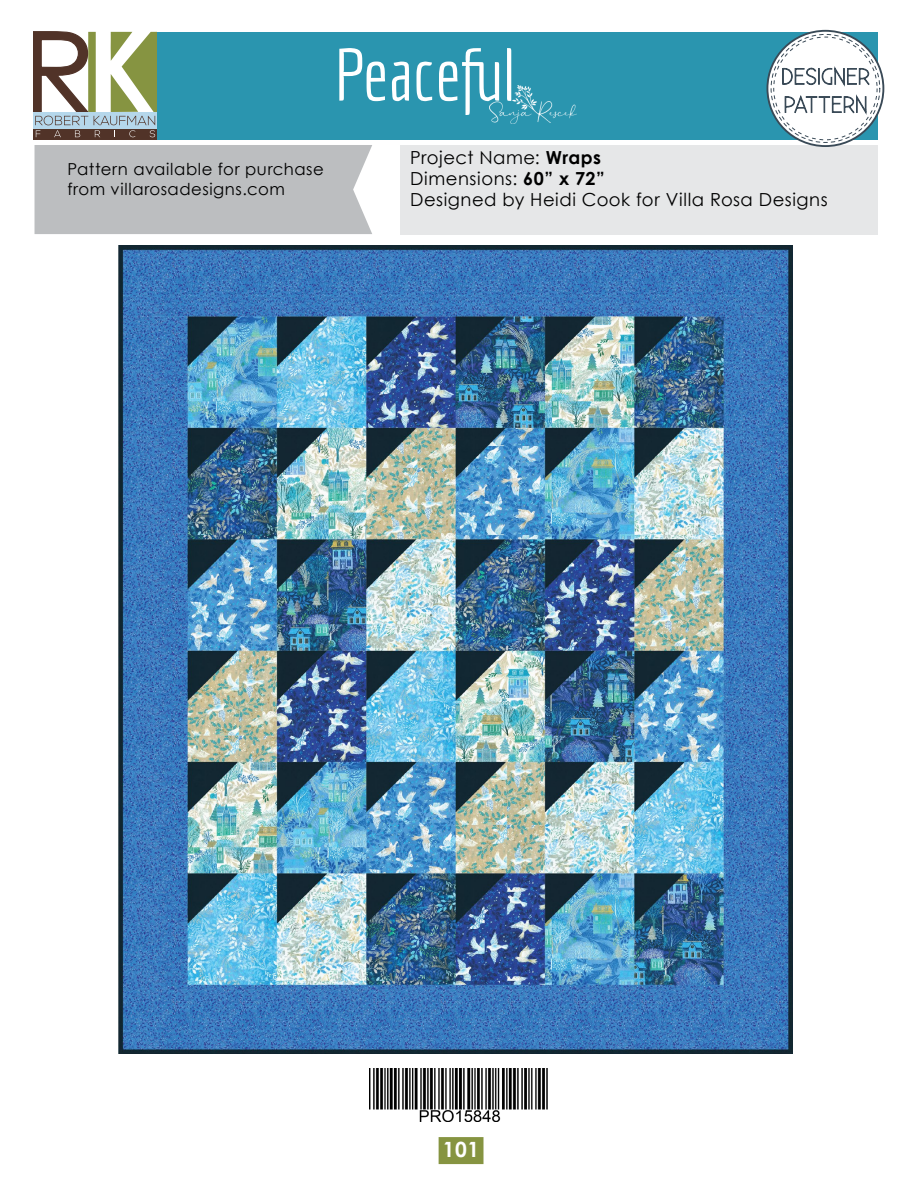
<style>
.page{position:relative;width:918px;height:1188px;background:#fff}
.page>*{position:absolute;margin:0;border:0;box-sizing:border-box;transform-origin:0 0}
.t1{font:700 21px "Century Gothic";color:#fff}
.t2{font:18px/21px "Century Gothic";letter-spacing:.03em;color:#000}
.t3{font:16.5px/19.8px "Century Gothic";letter-spacing:.035em;color:#000}
.s1{font-weight:700}
</style>
<div class="page">
<div style="left:439px;top:1137px;width:45px;height:27px;background:#869441"></div>
<img style="left:369px;top:1068px;width:179px;height:54px">
<img style="left:119px;top:245px;width:673px;height:809px">
<div style="left:35px;top:145px;width:337px;height:89px;background:#bcbec0"></div>
<div style="left:400px;top:145px;width:478px;height:89px;background:#e6e7e8"></div>
<div style="left:153px;top:32px;width:725px;height:107px;background:#2a95af"></div>
<svg style="left:34px;top:32px;width:123px;height:107px"></svg>
<svg style="left:767px;top:31px;width:116px;height:115px"></svg>
<div style="left:767px;top:30px;width:117px;height:117px;border:2px solid #3a4a57;border-radius:50%"></div>
<svg style="left:771px;top:34px;width:109px;height:108px"></svg>
<div style="left:774px;top:37px;width:103px;height:103px;background:#fff;border-radius:50%"></div>
<svg style="left:782px;top:66px;width:88px;height:51px"></svg>
<svg style="left:339px;top:48px;width:46px;height:53px"></svg>
<svg style="left:392px;top:62px;width:17px;height:39px"></svg>
<svg style="left:417px;top:62px;width:15px;height:39px"></svg>
<svg style="left:439px;top:48px;width:60px;height:67px"></svg>
<svg style="left:507px;top:48px;width:4px;height:53px"></svg>
<img style="left:513px;top:86px;width:24px;height:16px">
<img style="left:490px;top:102px;width:86px;height:22px">
<p class="t3" style="left:67px;top:159px;width:258px">Pattern available for purchase from villarosadesigns.com</p>
<p class="t2" style="left:410px;top:147px;width:419px">Project Name: <span class="s1">Wraps<br></span>Dimensions: <span class="s1">60” x 72”<br></span>Designed by Heidi Cook for Villa Rosa Designs</p>
<p class="t1" style="left:443px;top:1134px;width:38px">101</p>
</div>
